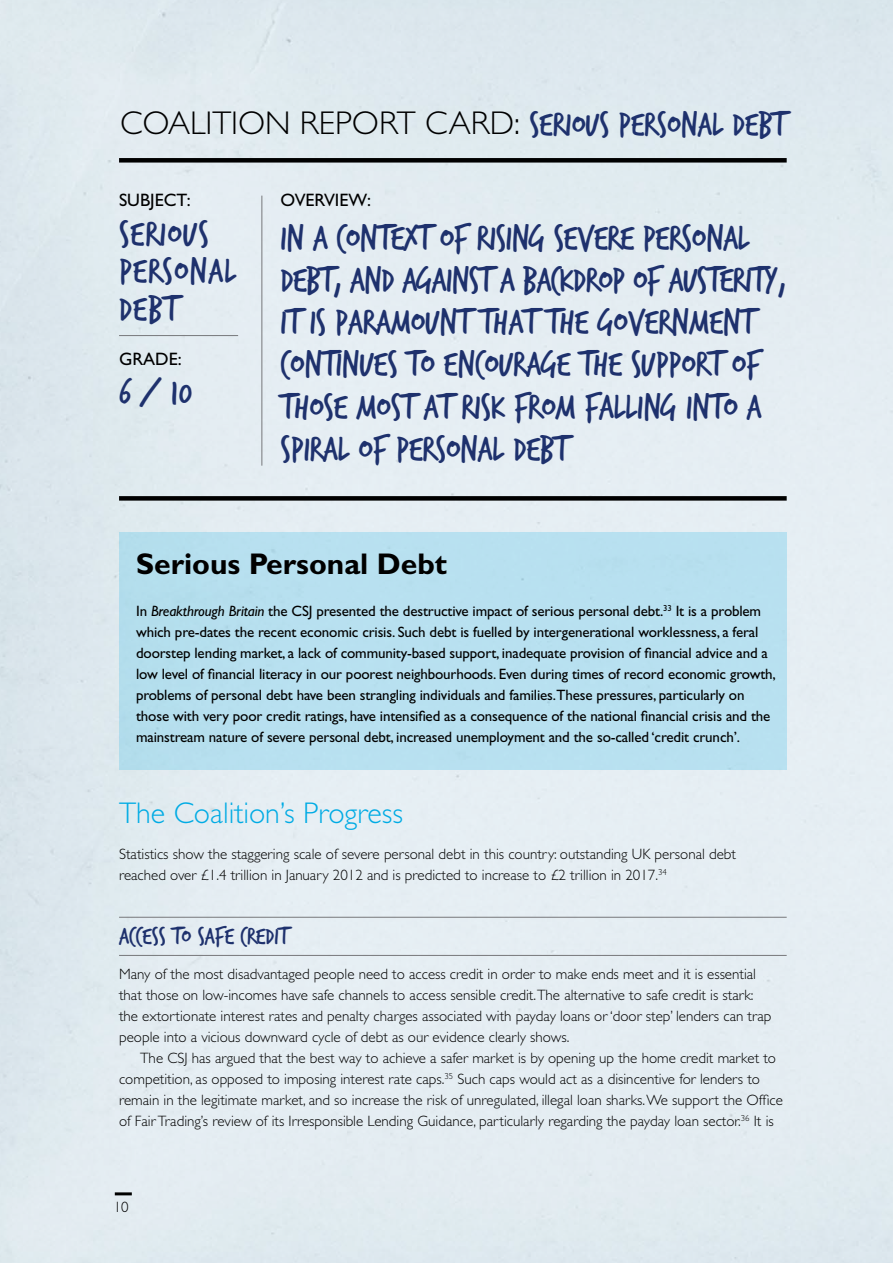
<style>
.page{position:relative;width:893px;height:1263px;background:#fff}
.page>*{position:absolute;margin:0;border:0;box-sizing:border-box;transform-origin:0 0}
.t1{font:37.5px/42px "Trash Hand";letter-spacing:-.005em;color:#1e316d}
.t2{font:37.5px/37.5px "Trash Hand";letter-spacing:.03em;color:#1e316d}
.t3{font:300 33px "Gill Sans Std";color:#000}
.t4{font:300 30px "Gill Sans Std";color:#00abe4}
.t5{font:700 30px "Gill Sans Std";color:#000}
.t6{font:25.5px "Trash Hand";color:#1e316d}
.t7{font:18px "Gill Sans Std";color:#000}
.t8{font:300 15px/21px "Gill Sans Std";color:#000}
.t9{font:15px/21px "Gill Sans Std";letter-spacing:-.01em;color:#000}
.s1{font-family:"Trash Hand";font-weight:400;font-size:36px;color:#1e316d}
.s2{font-style:italic}
</style>
<div class="page">
<div style="left:119px;top:533px;width:668px;height:237px;background:#b8e0f0"></div>
<hr style="left:119px;top:917px;width:668px;height:1px;background:#77787b">
<hr style="left:119px;top:955px;width:668px;height:1px;background:#77787b">
<div style="left:119px;top:158px;width:668px;height:5px;background:#000"></div>
<div style="left:119px;top:496px;width:668px;height:5px;background:#000"></div>
<hr style="left:261px;top:196px;width:1px;height:270px;background:#77787b">
<hr style="left:119px;top:335px;width:119px;height:1px;background:#77787b">
<hr style="left:115px;top:1192px;width:17px;height:3px;background:#000">
<h2 class="t3" style="left:120px;top:104px;width:667px">COALITION RE PORT CARD : <span class="s1">SERIOUS PERSONAL DEBT</span></h2>
<p class="t7" style="left:119px;top:190px;width:73px">SUBJECT:</p>
<h1 class="t2" style="left:119px;top:217px;width:119px">SERIOUS<br>PERSONAL<br>DEBT</h1>
<p class="t7" style="left:119px;top:349px;width:64px">GRADE:</p>
<h1 class="t1" style="left:119px;top:373px;width:74px">6 / 10</h1>
<p class="t7" style="left:281px;top:190px;width:92px">OVERVIEW:</p>
<h1 class="t1" style="left:281px;top:219px;width:508px">IN A CONTEXT OF RISING SEVERE PERSONAL DEBT, AND AGAINST A BACKDROP OF AUSTERITY, IT IS PARAMOUNT THAT THE GOVERNMENT CONTINUES TO ENCOURAGE THE SUPPORT OF THOSE MOST AT RISK FROM FALLING INTO A SPIRAL OF PERSONAL DEBT</h1>
<h3 class="t5" style="left:136px;top:546px;width:312px">Serious Personal Debt</h3>
<p class="t9" style="left:136px;top:600px;width:641px">In <span class="s2">Breakthrough Britain</span> the CSJ presented the destructive impact of serious personal debt.<sup>33</sup> It is a problem which pre-dates the recent economic crisis. Such debt is fuelled by intergenerational worklessness, a feral doorstep lending market, a lack of community-based support, inadequate provision of financial advice and a low level of financial literacy in our poorest neighbourhoods. Even during times of record economic growth, problems of personal debt have been strangling individuals and families.These pressures, particularly on those with very poor credit ratings, have intensified as a consequence of the national financial crisis and the mainstream nature of severe personal debt, increased unemployment and the so-called ‘credit crunch’.</p>
<h3 class="t4" style="left:119px;top:796px;width:285px">The Coalition’s Progress</h3>
<p class="t8" style="left:119px;top:844px;width:619px">Statistics show the staggering scale of severe personal debt in this country: outstanding UK personal debt reached over £1.4 trillion in January 2012 and is predicted to increase to £2 trillion in 2017.<sup>34</sup></p>
<h3 class="t6" style="left:119px;top:924px;width:171px">ACCESS TO SAFE CREDIT</h3>
<p class="t8" style="left:119px;top:964px;width:654px">Many of the most disadvantaged people need to access credit in order to make ends meet and it is essential that those on low-incomes have safe channels to access sensible credit.The alternative to safe credit is stark: the extortionate interest rates and penalty charges associated with payday loans or ‘door step’ lenders can trap people into a vicious downward cycle of debt as our evidence clearly shows.</p>
<p class="t8" style="left:119px;top:1048px;width:665px;text-indent:21px">The CSJ has argued that the best way to achieve a safer market is by opening up the home credit market to competition, as opposed to imposing interest rate caps.<sup>35</sup> Such caps would act as a disincentive for lenders to remain in the legitimate market, and so increase the risk of unregulated, illegal loan sharks. We support the Office of Fair Trading’s review of its Irresponsible Lending Guidance, particularly regarding the payday loan sector.<sup>36</sup> It is</p>
<p class="t8" style="left:114px;top:1196px;width:16px">10</p>
</div>
